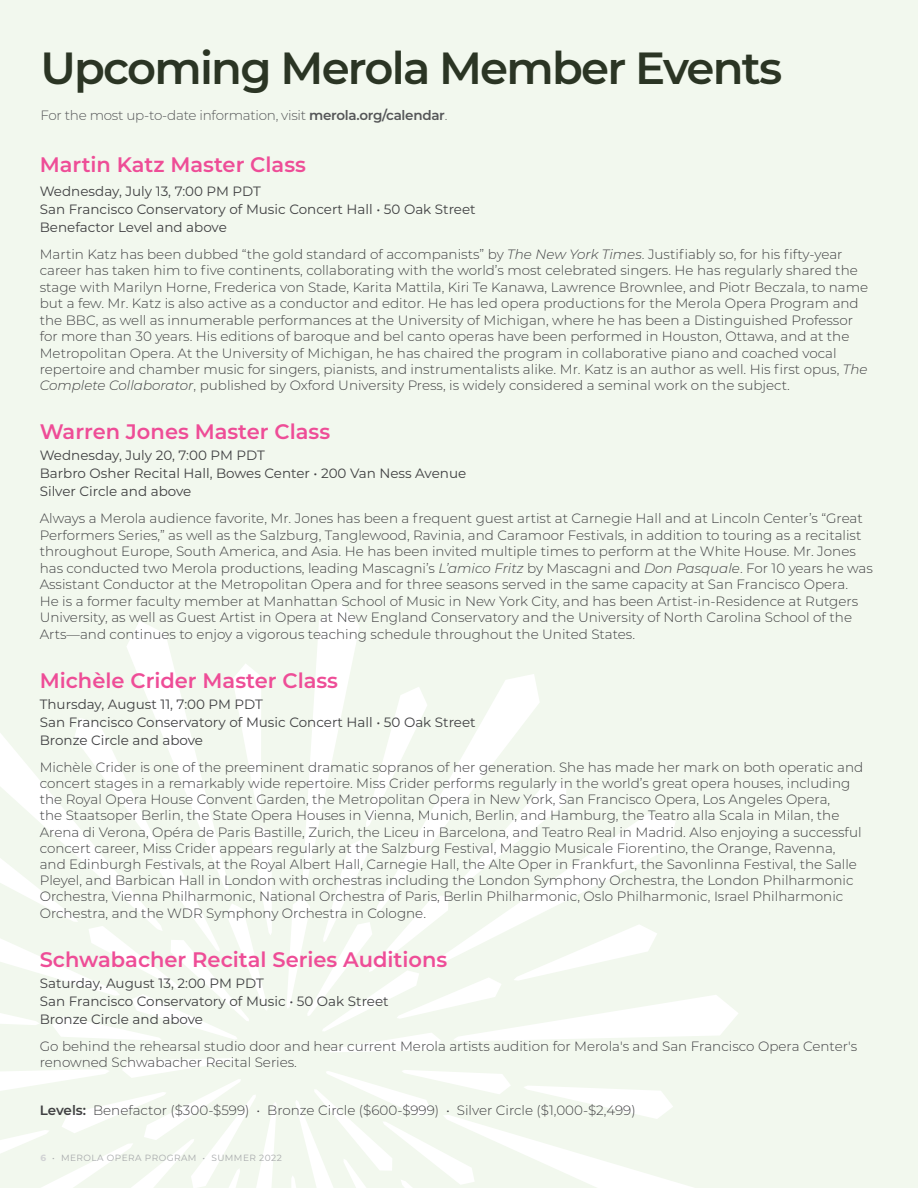
<style>
.page{position:relative;width:918px;height:1188px;background:#f2f8ee}
.page>*{position:absolute;margin:0;border:0;box-sizing:border-box;transform-origin:0 0}
.t1{font:600 45px "Montserrat";letter-spacing:-.04em;color:#2b3524}
.t2{font:600 21px "Montserrat";color:#ee4d97}
.t3{font:300 13.5px/16.5px "Montserrat";color:#404042}
.t4{font:13.5px/18px "Montserrat";color:#404042}
.t5{font:300 13.5px "Montserrat";letter-spacing:-.02em;color:#555658}
.t6{font:9px "Montserrat";letter-spacing:.05em;color:#a7a9ab}
.s1{font-weight:600}
.s2{font-style:italic}
.s3{font-weight:700;color:#d1d2d4}
</style>
<div class="page">
<svg style="left:287px;top:603px;width:451px;height:449px"></svg>
<svg style="left:291px;top:1070px;width:402px;height:118px"></svg>
<svg style="left:0;top:621px;width:272px;height:420px"></svg>
<svg style="left:0;top:1058px;width:277px;height:130px"></svg>
<h1 class="t1" style="left:40px;top:36px;width:743px">Upcoming Merola Member Events</h1>
<p class="t5" style="left:40px;top:106px;width:408px">For the most up-to-date information, visit <span class="s1">merola.org/calendar</span>.</p>
<h2 class="t2" style="left:40px;top:149px;width:268px">Martin Katz Master Class</h2>
<p class="t4" style="left:40px;top:181px;width:438px">Wednesday, July 13, 7:00 PM PDT<br>San Francisco Conservatory of Music Concert Hall • 50 Oak Street<br>Benefactor Level and above</p>
<p class="t3" style="left:40px;top:245px;width:830px">Martin Katz has been dubbed “the gold standard of accompanists” by <span class="s2">The New York Times</span>. Justifiably so, for his fifty-year career has taken him to five continents, collaborating with the world’s most celebrated singers. He has regularly shared the stage with Marilyn Horne, Frederica von Stade, Karita Mattila, Kiri Te Kanawa, Lawrence Brownlee, and Piotr Beczala, to name but a few. Mr. Katz is also active as a conductor and editor. He has led opera productions for the Merola Opera Program and the BBC, as well as innumerable performances at the University of Michigan, where he has been a Distinguished Professor for more than 30 years. His editions of baroque and bel canto operas have been performed in Houston, Ottawa, and at the Metropolitan Opera. At the University of Michigan, he has chaired the program in collaborative piano and coached vocal repertoire and chamber music for singers, pianists, and instrumentalists alike. Mr. Katz is an author as well. His first opus, <span class="s2">The Complete Collaborator</span>, published by Oxford University Press, is widely considered a seminal work on the subject.</p>
<h2 class="t2" style="left:40px;top:417px;width:292px">Warren Jones Master Class</h2>
<p class="t4" style="left:40px;top:446px;width:428px">Wednesday, July 20, 7:00 PM PDT<br>Barbro Osher Recital Hall, Bowes Center • 200 Van Ness Avenue<br>Silver Circle and above</p>
<p class="t3" style="left:40px;top:510px;width:835px">Always a Merola audience favorite, Mr. Jones has been a frequent guest artist at Carnegie Hall and at Lincoln Center’s “Great Performers Series,” as well as the Salzburg, Tanglewood, Ravinia, and Caramoor Festivals, in addition to touring as a recitalist throughout Europe, South America, and Asia. He has been invited multiple times to perform at the White House. Mr. Jones has conducted two Merola productions, leading Mascagni’s <span class="s2">L’amico Fritz</span> by Mascagni and <span class="s2">Don Pasquale</span>. For 10 years he was Assistant Conductor at the Metropolitan Opera and for three seasons served in the same capacity at San Francisco Opera.<br>He is a former faculty member at Manhattan School of Music in New York City, and has been Artist-in-Residence at Rutgers University, as well as Guest Artist in Opera at New England Conservatory and the University of North Carolina School of the Arts—and continues to enjoy a vigorous teaching schedule throughout the United States.</p>
<h2 class="t2" style="left:40px;top:665px;width:300px">Michèle Crider Master Class</h2>
<p class="t4" style="left:40px;top:695px;width:438px">Thursday, August 11, 7:00 PM PDT<br>San Francisco Conservatory of Music Concert Hall • 50 Oak Street<br>Bronze Circle and above</p>
<p class="t3" style="left:40px;top:759px;width:825px">Michèle Crider is one of the preeminent dramatic sopranos of her generation. She has made her mark on both operatic and concert stages in a remarkably wide repertoire. Miss Crider performs regularly in the world’s great opera houses, including the Royal Opera House Convent Garden, the Metropolitan Opera in New York, San Francisco Opera, Los Angeles Opera,<br>the Staatsoper Berlin, the State Opera Houses in Vienna, Munich, Berlin, and Hamburg, the Teatro alla Scala in Milan, the Arena di Verona, Opéra de Paris Bastille, Zurich, the Liceu in Barcelona, and Teatro Real in Madrid. Also enjoying a successful concert career, Miss Crider appears regularly at the Salzburg Festival, Maggio Musicale Fiorentino, the Orange, Ravenna, and Edinburgh Festivals, at the Royal Albert Hall, Carnegie Hall, the Alte Oper in Frankfurt, the Savonlinna Festival, the Salle Pleyel, and Barbican Hall in London with orchestras including the London Symphony Orchestra, the London Philharmonic Orchestra, Vienna Philharmonic, National Orchestra of Paris, Berlin Philharmonic, Oslo Philharmonic, Israel Philharmonic Orchestra, and the WDR Symphony Orchestra in Cologne.</p>
<h2 class="t2" style="left:40px;top:944px;width:409px">Schwabacher Recital Series Auditions</h2>
<p class="t4" style="left:40px;top:973px;width:350px">Saturday, August 13, 2:00 PM PDT<br>San Francisco Conservatory of Music • 50 Oak Street<br>Bronze Circle and above</p>
<p class="t3" style="left:40px;top:1037px;width:819px">Go behind the rehearsal studio door and hear current Merola artists audition for Merola's and San Francisco Opera Center's renowned Schwabacher Recital Series.</p>
<p class="t3" style="left:40px;top:1102px;width:598px"><span class="s1">Levels:</span> Benefactor ($300-$599) • Bronze Circle ($600-$999) • Silver Circle ($1,000-$2,499)</p>
<p class="t6" style="left:40px;top:1152px;width:243px"><span class="s3">6</span> • MEROLA OPERA PROGRAM • SUMMER 2022</p>
</div>
